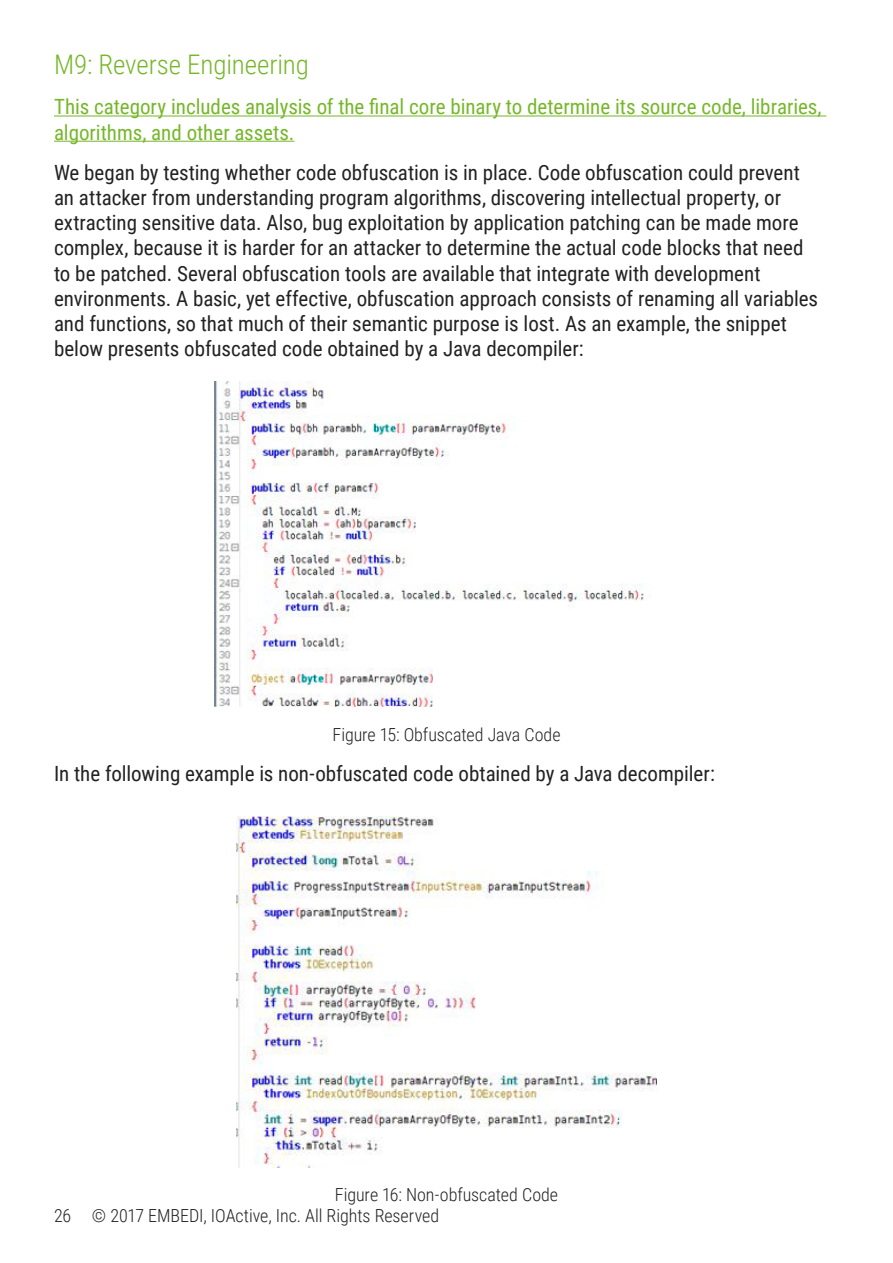
<style>
.page{position:relative;width:893px;height:1263px;background:#fff}
.page>*{position:absolute;margin:0;border:0;box-sizing:border-box;transform-origin:0 0}
.t1{font:300 27px "Roboto Condensed";letter-spacing:-.005em;color:#76b72a}
.t2{font:21px/25.2px "Roboto Condensed";letter-spacing:-.005em;color:#222}
.t3{font:21px/25.2px "Roboto Condensed";color:#76b72a}
.t4{font:300 18px "Roboto Condensed";letter-spacing:-.005em;color:#222}
</style>
<div class="page">
<hr style="left:54px;top:115px;width:772px;height:2px;background:#76b72a">
<hr style="left:54px;top:141px;width:240px;height:1px;background:#76b72a">
<img style="left:214px;top:382px;width:437px;height:324px">
<img style="left:237px;top:816px;width:419px;height:352px">
<p class="t1" style="left:54px;top:46px;width:256px">M9: Reverse Engineering</p>
<p class="t3" style="left:54px;top:94px;width:769px">This category includes analysis of the final core binary to determine its source code, libraries, algorithms, and other assets.</p>
<p class="t2" style="left:54px;top:159px;width:765px">We began by testing whether code obfuscation is in place. Code obfuscation could prevent an attacker from understanding program algorithms, discovering intellectual property, or extracting sensitive data. Also, bug exploitation by application patching can be made more complex, because it is harder for an attacker to determine the actual code blocks that need to be patched. Several obfuscation tools are available that integrate with development environments. A basic, yet effective, obfuscation approach consists of renaming all variables and functions, so that much of their semantic purpose is lost. As an example, the snippet below presents obfuscated code obtained by a Java decompiler:</p>
<p class="t4" style="left:332px;top:722px;width:230px">Figure 15: Obfuscated Java Code</p>
<p class="t2" style="left:54px;top:760px;width:662px">In the following example is non-obfuscated code obtained by a Java decompiler:</p>
<p class="t4" style="left:335px;top:1182px;width:225px">Figure 16: Non-obfuscated Code</p>
<p class="t4" style="left:54px;top:1203px;width:387px">26 © 2017 EMBEDI, IOActive, Inc. All Rights Reserved</p>
</div>
